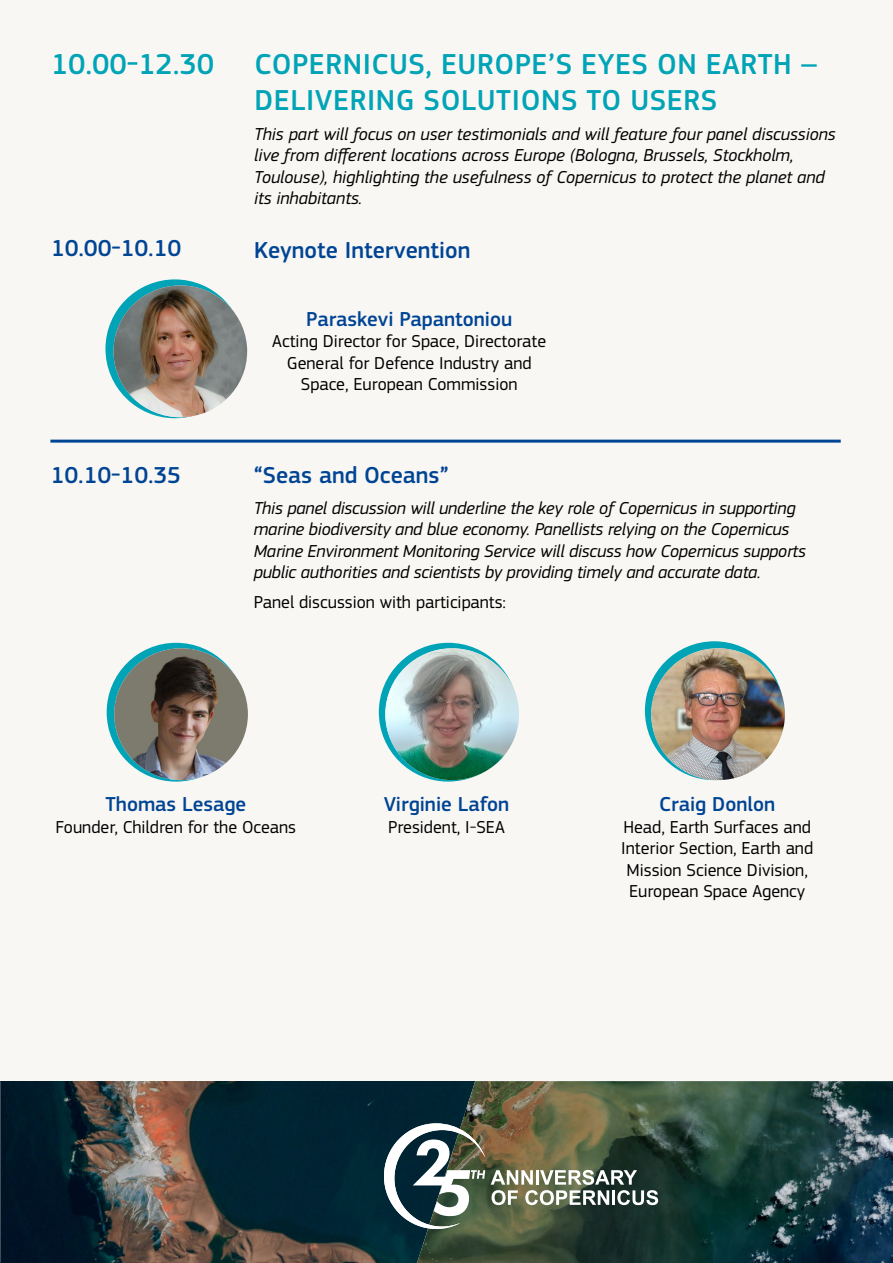
<style>
.page{position:relative;width:893px;height:1263px;background:#fff}
.page>*{position:absolute;margin:0;border:0;box-sizing:border-box;transform-origin:0 0}
.t1{font:500 30px/36px "EC Square Sans Pro";letter-spacing:.02em;color:#00a4b6}
.t2{font:500 24px "EC Square Sans Pro";color:#004494}
.t3{font:500 21px "EC Square Sans Pro";color:#004494}
.t4{font:italic 18px/21.6px "EC Square Sans Pro";letter-spacing:-.01em;color:#000}
.t5{font:18px/21.6px "EC Square Sans Pro";color:#000;text-align:center}
</style>
<div class="page">
<div style="left:0;top:0;width:893px;height:1108px;background:#f9f7f4"></div>
<img style="left:1px;top:1081px;width:416px;height:182px">
<img style="left:0;top:1081px;width:1px;height:182px">
<img style="left:417px;top:1081px;width:476px;height:182px">
<div style="left:107px;top:643px;width:138px;height:139px;background:#00a4b6;border-radius:50%"></div>
<div style="left:379px;top:643px;width:139px;height:139px;background:#00a4b6;border-radius:50%"></div>
<div style="left:645px;top:641px;width:139px;height:139px;background:#00a4b6;border-radius:50%"></div>
<div style="left:105px;top:279px;width:139px;height:139px;background:#00a4b6;border-radius:50%"></div>
<svg style="left:491px;top:1170px;width:167px;height:35px"></svg>
<svg style="left:384px;top:1123px;width:101px;height:106px"></svg>
<img style="left:113px;top:285px;width:134px;height:132px">
<img style="left:114px;top:648px;width:134px;height:132px">
<img style="left:385px;top:648px;width:134px;height:132px">
<img style="left:651px;top:648px;width:134px;height:132px">
<hr style="left:50px;top:440px;width:791px;height:3px;background:#004494">
<h1 class="t1" style="left:51px;top:46px;width:164px">10.00-12.30</h1>
<h1 class="t1" style="left:254px;top:46px;width:565px">COPERNICUS, EUROPE’S EYES ON EARTH –<br>DELIVERING SOLUTIONS TO USERS</h1>
<p class="t4" style="left:254px;top:123px;width:583px">This part will focus on user testimonials and will feature four panel discussions live from different locations across Europe (Bologna, Brussels, Stockholm, Toulouse), highlighting the usefulness of Copernicus to protect the planet and its inhabitants.</p>
<h2 class="t2" style="left:51px;top:234px;width:132px">10.00-10.10</h2>
<h2 class="t2" style="left:254px;top:236px;width:218px">Keynote Intervention</h2>
<h2 class="t2" style="left:51px;top:461px;width:132px">10.10-10.35</h2>
<p class="t3" style="left:306px;top:306px;width:207px">Paraskevi Papantoniou</p>
<p class="t5" style="left:272px;top:330px;width:275px">Acting Director for Space, Directorate<br>General for Defence Industry and<br>Space, European Commission</p>
<h2 class="t2" style="left:254px;top:461px;width:196px">“Seas and Oceans”</h2>
<p class="t4" style="left:254px;top:497px;width:554px">This panel discussion will underline the key role of Copernicus in supporting marine biodiversity and blue economy. Panellists relying on the Copernicus Marine Environment Monitoring Service will discuss how Copernicus supports public authorities and scientists by providing timely and accurate data.</p>
<p class="t5" style="left:254px;top:592px;width:254px">Panel discussion with participants:</p>
<p class="t3" style="left:105px;top:792px;width:142px">Thomas Lesage</p>
<p class="t5" style="left:55px;top:816px;width:242px">Founder, Children for the Oceans</p>
<p class="t3" style="left:384px;top:792px;width:127px">Virginie Lafon</p>
<p class="t5" style="left:388px;top:816px;width:118px">President, I-SEA</p>
<p class="t3" style="left:659px;top:792px;width:117px">Craig Donlon</p>
<p class="t5" style="left:621px;top:816px;width:193px">Head, Earth Surfaces and<br>Interior Section, Earth and<br>Mission Science Division,<br>European Space Agency</p>
</div>
